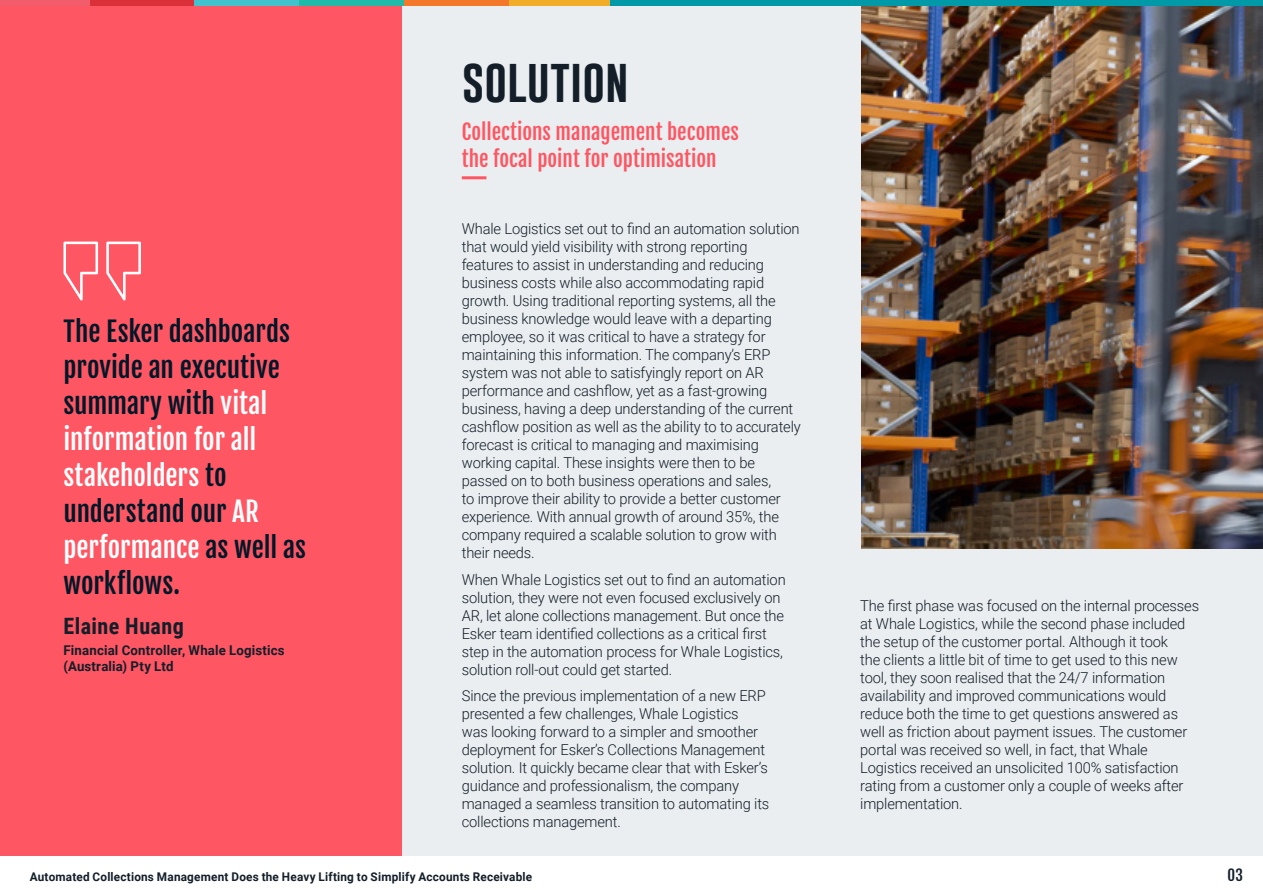
<style>
.page{position:relative;width:1263px;height:893px;background:#fff}
.page>*{position:absolute;margin:0;border:0;box-sizing:border-box;transform-origin:0 0}
.t1{font:45px "Gobold";color:#131e29}
.t2{font:27px/36px "Fjalla One";letter-spacing:-.005em;color:#011828}
.t3{font:700 22.5px "Roboto Condensed";letter-spacing:.02em;color:#131e29}
.t4{font:21px/27px "Fjalla One";color:#ff5663}
.t5{font:300 15px/18px "Roboto";letter-spacing:-.01em;color:#131e29}
.t6{font:15px "Fjalla One";color:#131e29}
.t7{font:700 13.5px/16.2px "Roboto";letter-spacing:.01em;color:#131e29}
.t8{font:700 12px "Roboto";letter-spacing:.015em;color:#131e29}
.s1{color:#fff}
</style>
<div class="page">
<div style="left:352px;top:1px;width:911px;height:892px;background:#eaeef0"></div>
<img style="left:861px;top:6px;width:402px;height:543px">
<div style="left:0;top:0;width:402px;height:856px;background:#ff5663"></div>
<hr style="left:462px;top:176px;width:24px;height:3px;background:#ff5663">
<svg style="left:106px;top:242px;width:35px;height:59px"></svg>
<svg style="left:63px;top:242px;width:35px;height:59px"></svg>
<div style="left:0;top:856px;width:1263px;height:37px;background:#fff"></div>
<div style="left:0;top:0;width:90px;height:6px;background:#f15d6b"></div>
<div style="left:90px;top:0;width:105px;height:6px;background:#db303a"></div>
<div style="left:195px;top:0;width:105px;height:6px;background:#41c2cd"></div>
<div style="left:299px;top:0;width:105px;height:6px;background:#1fbaa8"></div>
<div style="left:404px;top:0;width:105px;height:6px;background:#f4782c"></div>
<div style="left:509px;top:0;width:539px;height:6px;background:#f1ac28"></div>
<div style="left:610px;top:0;width:653px;height:6px;background:#0099a8"></div>
<h2 class="t2" style="left:63px;top:314px;width:244px">The Esker dashboards provide an executive summary with <span class="s1">vital information for all stakeholders</span> to understand our <span class="s1">AR performance</span> as well as workflows.</h2>
<h3 class="t3" style="left:63px;top:610px;width:122px">Elaine Huang</h3>
<p class="t7" style="left:63px;top:641px;width:223px">Financial Controller, Whale Logistics (Australia) Pty Ltd</p>
<h1 class="t1" style="left:462px;top:52px;width:168px">SOLUTION</h1>
<h3 class="t4" style="left:462px;top:118px;width:279px">Collections management becomes the focal point for optimisation</h3>
<p class="t5" style="left:462px;top:219px;width:341px">Whale Logistics set out to find an automation solution that would yield visibility with strong reporting features to assist in understanding and reducing business costs while also accommodating rapid growth. Using traditional reporting systems, all the business knowledge would leave with a departing employee, so it was critical to have a strategy for maintaining this information. The company’s ERP system was not able to satisfyingly report on AR performance and cashflow, yet as a fast-growing business, having a deep understanding of the current cashflow position as well as the ability to to accurately forecast is critical to managing and maximising working capital. These insights were then to be passed on to both business operations and sales,<br>to improve their ability to provide a better customer experience. With annual growth of around 35%, the company required a scalable solution to grow with their needs.</p>
<p class="t5" style="left:462px;top:570px;width:325px">When Whale Logistics set out to find an automation solution, they were not even focused exclusively on AR, let alone collections management. But once the Esker team identified collections as a critical first step in the automation process for Whale Logistics, solution roll-out could get started.</p>
<p class="t5" style="left:462px;top:686px;width:309px">Since the previous implementation of a new ERP presented a few challenges, Whale Logistics<br>was looking forward to a simpler and smoother deployment for Esker’s Collections Management solution. It quickly became clear that with Esker’s guidance and professionalism, the company managed a seamless transition to automating its collections management.</p>
<p class="t5" style="left:860px;top:596px;width:340px">The first phase was focused on the internal processes at Whale Logistics, while the second phase included the setup of the customer portal. Although it took<br>the clients a little bit of time to get used to this new tool, they soon realised that the 24/7 information availability and improved communications would reduce both the time to get questions answered as well as friction about payment issues. The customer portal was received so well, in fact, that Whale Logistics received an unsolicited 100% satisfaction rating from a customer only a couple of weeks after implementation.</p>
<p class="t8" style="left:30px;top:868px;width:504px">Automated Collections Management Does the Heavy Lifting to Simplify Accounts Receivable</p>
<p class="t6" style="left:1227px;top:866px;width:17px">03</p>
</div>
